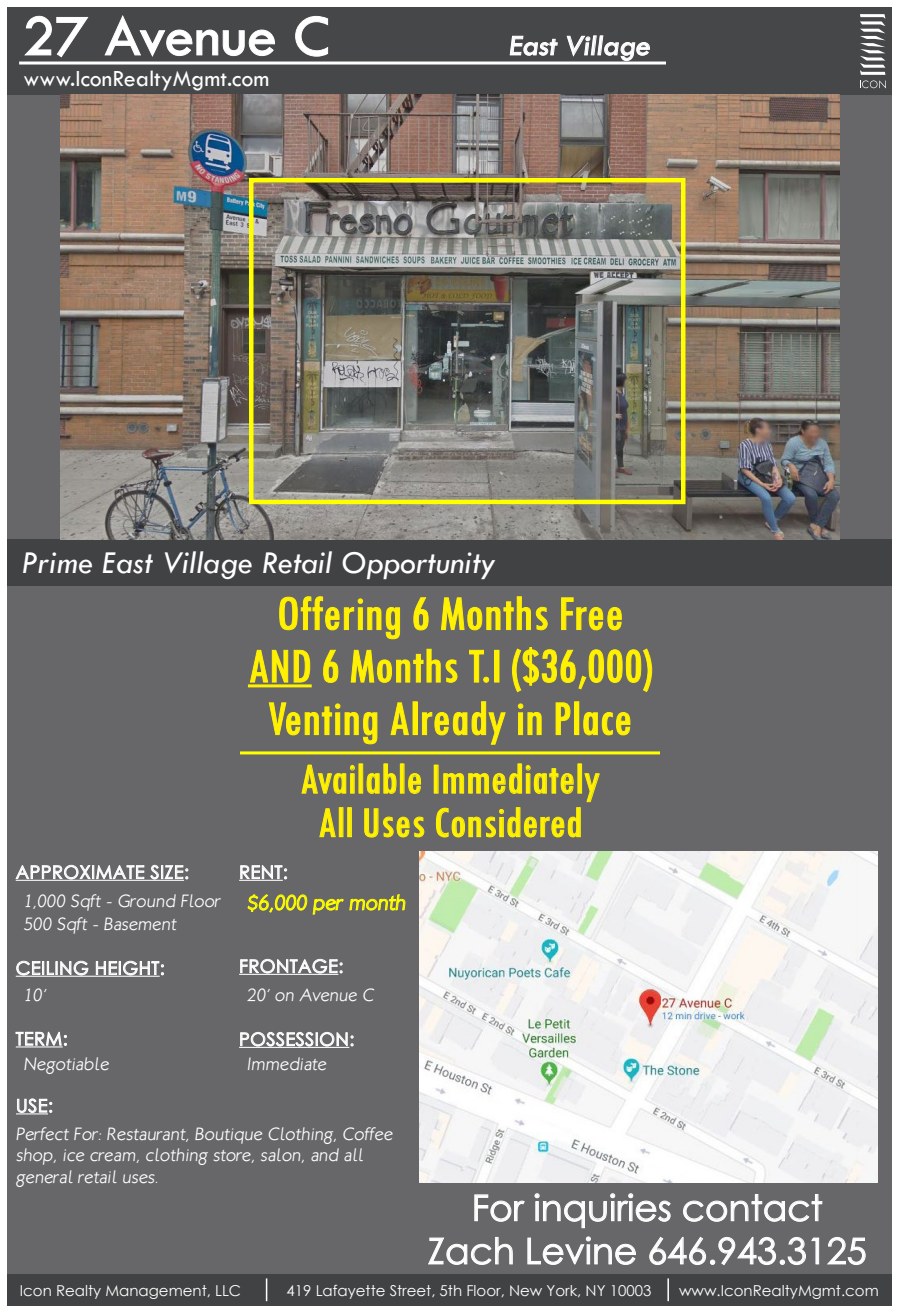
<style>
.page{position:relative;width:900px;height:1313px;background:#fff}
.page>*{position:absolute;margin:0;border:0;box-sizing:border-box;transform-origin:0 0}
.t1{font:60px "Tw Cen";color:#fff}
.t2{font:condensed 51px/52.5px "Tw Cen";color:#fff101;text-align:center}
.t3{font:condensed 45px "Tw Cen";color:#fff101}
.t4{font:36px "Century Gothic";color:#fff}
.t5{font:italic 33px "Tw Cen";color:#fff}
.t6{font:30px "Tw Cen";color:#fff}
.t7{font:24px "Tw Cen";color:#fff}
.t8{font:300 21px "Klill";color:#ff0}
.t9{font:300 18px/21.6px "Klill";color:#fff}
.t10{font:18px "Century Gothic";letter-spacing:.03em;color:#fff}
.t11{font:15px "Century Gothic";color:#fff}
</style>
<div class="page">
<div style="left:8px;top:8px;width:884px;height:1297px;background:#67676a"></div>
<hr style="left:16px;top:879px;width:168px;height:2px;background:#fff">
<svg style="left:16px;top:865px;width:128px;height:14px"></svg>
<svg style="left:150px;top:865px;width:38px;height:14px"></svg>
<svg style="left:247px;top:894px;width:159px;height:21px"></svg>
<div style="left:8px;top:8px;width:884px;height:86px;background:#464748"></div>
<svg style="left:25px;top:16px;width:63px;height:41px"></svg>
<svg style="left:104px;top:15px;width:171px;height:42px"></svg>
<svg style="left:295px;top:16px;width:33px;height:41px"></svg>
<svg style="left:510px;top:35px;width:48px;height:21px"></svg>
<svg style="left:567px;top:35px;width:83px;height:26px"></svg>
<div style="left:8px;top:1274px;width:884px;height:31px;background:#414243"></div>
<svg style="left:266px;top:1278px;width:1px;height:23px"></svg>
<hr style="left:667px;top:1278px;width:2px;height:23px;background:#fff">
<svg style="left:474px;top:1194px;width:51px;height:27px"></svg>
<svg style="left:534px;top:1193px;width:137px;height:35px"></svg>
<svg style="left:683px;top:1194px;width:140px;height:27px"></svg>
<svg style="left:428px;top:1236px;width:85px;height:29px"></svg>
<svg style="left:527px;top:1236px;width:109px;height:29px"></svg>
<svg style="left:649px;top:1236px;width:170px;height:29px"></svg>
<svg style="left:827px;top:1237px;width:39px;height:28px"></svg>
<svg style="left:860px;top:14px;width:26px;height:74px"></svg>
<hr style="left:19px;top:62px;width:647px;height:2px;background:#fff">
<hr style="left:16px;top:975px;width:144px;height:1px;background:#fff">
<svg style="left:16px;top:961px;width:72px;height:14px"></svg>
<svg style="left:96px;top:961px;width:68px;height:14px"></svg>
<hr style="left:16px;top:1046px;width:47px;height:1px;background:#fff">
<svg style="left:16px;top:1032px;width:51px;height:13px"></svg>
<hr style="left:239px;top:879px;width:44px;height:2px;background:#fff">
<svg style="left:240px;top:865px;width:47px;height:14px"></svg>
<hr style="left:239px;top:973px;width:99px;height:2px;background:#fff">
<svg style="left:240px;top:959px;width:103px;height:14px"></svg>
<hr style="left:239px;top:1046px;width:110px;height:2px;background:#fff">
<svg style="left:240px;top:1032px;width:113px;height:14px"></svg>
<hr style="left:16px;top:1113px;width:32px;height:1px;background:#fff">
<svg style="left:17px;top:1098px;width:35px;height:14px"></svg>
<div style="left:8px;top:539px;width:884px;height:46px;background:#414243"></div>
<img style="left:420px;top:851px;width:458px;height:331px">
<img style="left:61px;top:94px;width:778px;height:445px">
<div style="left:249px;top:178px;width:437px;height:326px;border:4px solid #ff0"></div>
<hr style="left:248px;top:684px;width:64px;height:3px;background:#fff101">
<svg style="left:279px;top:596px;width:121px;height:43px"></svg>
<svg style="left:413px;top:597px;width:16px;height:33px"></svg>
<svg style="left:441px;top:596px;width:107px;height:34px"></svg>
<svg style="left:561px;top:597px;width:61px;height:33px"></svg>
<svg style="left:250px;top:649px;width:60px;height:34px"></svg>
<svg style="left:323px;top:649px;width:16px;height:34px"></svg>
<svg style="left:350px;top:648px;width:108px;height:35px"></svg>
<svg style="left:469px;top:649px;width:20px;height:34px"></svg>
<svg style="left:512px;top:647px;width:140px;height:45px"></svg>
<svg style="left:269px;top:702px;width:109px;height:42px"></svg>
<svg style="left:390px;top:702px;width:19px;height:33px"></svg>
<svg style="left:422px;top:701px;width:84px;height:44px"></svg>
<svg style="left:518px;top:703px;width:24px;height:32px"></svg>
<svg style="left:555px;top:702px;width:16px;height:33px"></svg>
<div style="left:575px;top:701px;width:4px;height:33px;border:1px solid #fff101"></div>
<svg style="left:583px;top:712px;width:48px;height:23px"></svg>
<svg style="left:301px;top:764px;width:54px;height:30px"></svg>
<div style="left:359px;top:764px;width:4px;height:29px;border:1px solid #fff101"></div>
<svg style="left:366px;top:763px;width:31px;height:31px"></svg>
<div style="left:400px;top:764px;width:4px;height:29px;border:1px solid #fff101"></div>
<svg style="left:408px;top:773px;width:13px;height:21px"></svg>
<div style="left:434px;top:765px;width:4px;height:28px;border:1px solid #fff101"></div>
<svg style="left:319px;top:808px;width:17px;height:29px"></svg>
<div style="left:339px;top:807px;width:4px;height:29px;border:1px solid #fff101"></div>
<svg style="left:364px;top:808px;width:61px;height:30px"></svg>
<svg style="left:436px;top:763px;width:164px;height:74px"></svg>
<hr style="left:240px;top:751px;width:420px;height:3px;background:#ff0">
<p class="t1" style="left:22px;top:0;width:309px">27 Avenue C</p>
<p class="t7" style="left:24px;top:64px;width:247px">www.IconRealtyMgmt.com</p>
<p class="t6" style="left:509px;top:27px;width:147px">East Village</p>
<p class="t5" style="left:22px;top:543px;width:475px">Prime East Village Retail Opportunity</p>
<p class="t2" style="left:248px;top:586px;width:406px">Offering 6 Months Free<br>AND 6 Months T.I ($36,000)<br>Venting Already in Place</p>
<p class="t3" style="left:300px;top:752px;width:302px">Available Immediately</p>
<p class="t3" style="left:318px;top:795px;width:266px">All Uses Considered</p>
<p class="t10" style="left:16px;top:859px;width:175px">APPROXIMATE SIZE:</p>
<p class="t9" style="left:23px;top:913px;width:157px">500 Sqft - Basement</p>
<p class="t9" style="left:23px;top:890px;width:201px">1,000 Sqft - Ground Floor</p>
<p class="t10" style="left:239px;top:859px;width:50px">RENT:</p>
<p class="t8" style="left:247px;top:890px;width:163px">$6,000 per month</p>
<p class="t10" style="left:16px;top:955px;width:150px">CEILING HEIGHT:</p>
<p class="t10" style="left:239px;top:953px;width:106px">FRONTAGE:</p>
<p class="t9" style="left:23px;top:983px;width:27px">10’</p>
<p class="t9" style="left:247px;top:983px;width:131px">20’ on Avenue C</p>
<p class="t10" style="left:16px;top:1026px;width:53px">TERM:</p>
<p class="t10" style="left:239px;top:1026px;width:117px">POSSESSION:</p>
<p class="t9" style="left:23px;top:1053px;width:90px">Negotiable</p>
<p class="t9" style="left:247px;top:1053px;width:84px">Immediate</p>
<p class="t10" style="left:16px;top:1093px;width:39px">USE:</p>
<p class="t9" style="left:16px;top:1122px;width:381px">Perfect For: Restaurant, Boutique Clothing, Coffee shop, ice cream, clothing store, salon, and all general retail uses.</p>
<p class="t4" style="left:472px;top:1182px;width:353px">For inquiries contact</p>
<p class="t4" style="left:428px;top:1225px;width:440px">Zach Levine 646.943.3125</p>
<p class="t11" style="left:20px;top:1279px;width:223px">Icon Realty Management, LLC</p>
<p class="t11" style="left:287px;top:1279px;width:366px">419 Lafayette Street, 5th Floor, New York, NY 10003</p>
<p class="t11" style="left:679px;top:1279px;width:201px">www.IconRealtyMgmt.com</p>
</div>
